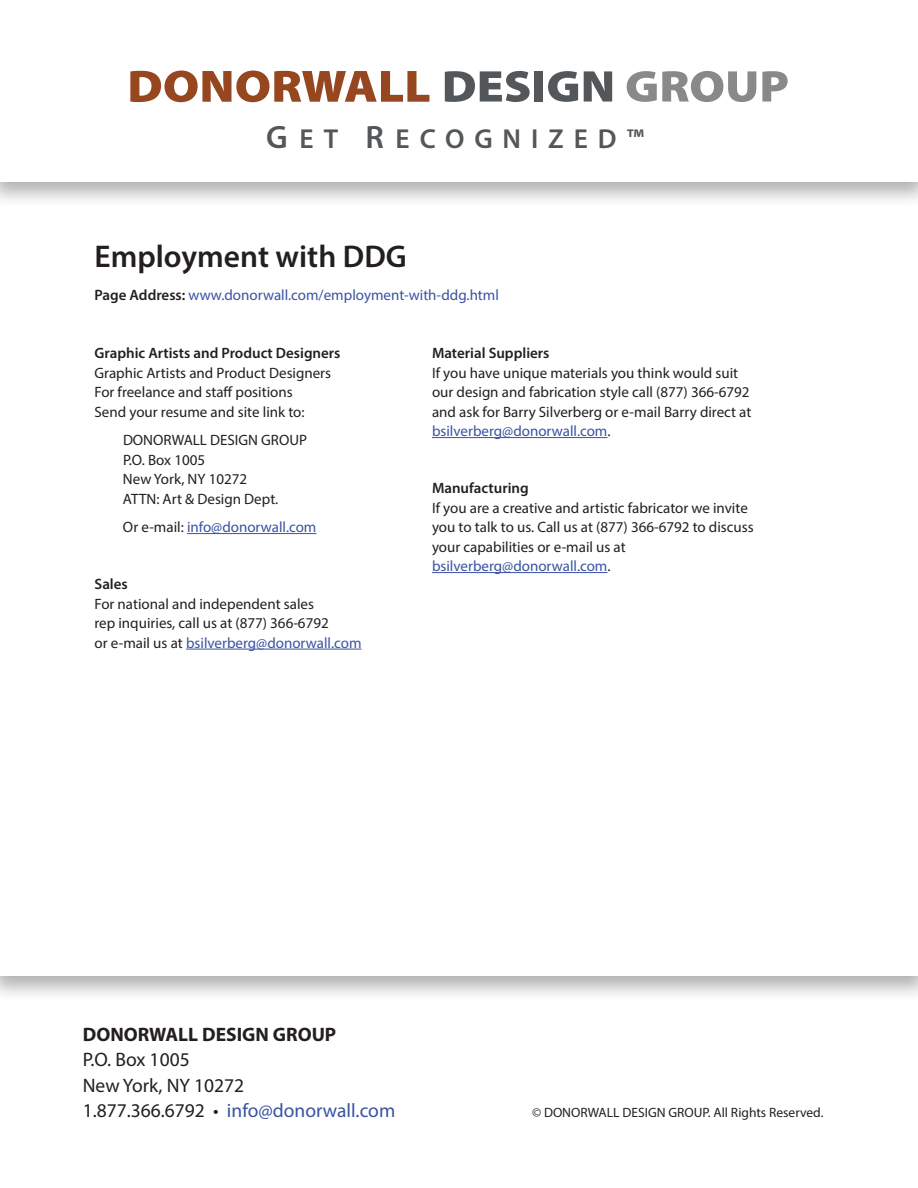
<style>
.page{position:relative;width:918px;height:1188px;background:#fff}
.page>*{position:absolute;margin:0;border:0;box-sizing:border-box;transform-origin:0 0}
.t1{font:600 31.5px "Myriad Pro";color:#231f20}
.t2{font:600 27.45px "Myriad Pro";letter-spacing:.36em;color:#545759}
.t3{font:19.5px/25.5px "Myriad Pro";color:#231f20}
.t4{font:700 19.5px "Myriad Pro";color:#231f20}
.t5{font:15px/19.5px "Myriad Pro";color:#231f20}
.t6{font:15px "Myriad Pro";color:#3853a3}
.t7{font:600 15px "Myriad Pro";color:#231f20}
.t8{font:13.5px "Myriad Pro";color:#231f20}
.s1{font-size:32.4px}
.s2{font-weight:600;color:#231f20}
.s3{color:#231f20}
.s4{color:#3853a3}
</style>
<div class="page">
<div style="left:0;top:98px;width:918px;height:110px;background:#231f20;opacity:.35"></div>
<div style="left:0;top:110px;width:918px;height:71px;background:#fff"></div>
<div style="left:0;top:892px;width:918px;height:111px;background:#231f20;opacity:.35"></div>
<div style="left:0;top:904px;width:918px;height:72px;background:#fff"></div>
<div style="left:0;top:83px;width:918px;height:47px;background:#fff"></div>
<div style="left:0;top:878px;width:918px;height:47px;background:#fff"></div>
<hr style="left:187px;top:533px;width:129px;height:1px;background:#3853a3">
<hr style="left:186px;top:649px;width:176px;height:1px;background:#3853a3">
<hr style="left:432px;top:437px;width:175px;height:1px;background:#3853a3">
<hr style="left:432px;top:572px;width:175px;height:1px;background:#3853a3">
<svg style="left:130px;top:71px;width:299px;height:31px"></svg>
<svg style="left:445px;top:71px;width:85px;height:31px"></svg>
<div style="left:534px;top:71px;width:9px;height:31px;background:#545759"></div>
<svg style="left:548px;top:71px;width:30px;height:31px"></svg>
<svg style="left:584px;top:71px;width:28px;height:31px"></svg>
<svg style="left:627px;top:71px;width:129px;height:31px"></svg>
<svg style="left:762px;top:71px;width:26px;height:31px"></svg>
<h2 class="t2" style="left:266px;top:121px;width:379px"><span class="s1">G</span>ET <span class="s1">R</span>ECOGNIZED™</h2>
<h1 class="t1" style="left:94px;top:236px;width:314px">Employment with DDG</h1>
<p class="t6" style="left:94px;top:286px;width:406px"><span class="s2">Page Address:</span> www.donorwall.com/employment-with-ddg.html</p>
<p class="t7" style="left:94px;top:343px;width:248px">Graphic Artists and Product Designers</p>
<p class="t5" style="left:94px;top:363px;width:238px">Graphic Artists and Product Designers<br>For freelance and staff positions<br>Send your resume and site link to:</p>
<p class="t5" style="left:123px;top:430px;width:186px">DONORWALL DESIGN GROUP<br>P.O. Box 1005<br>New York, NY 10272<br>ATTN: Art &amp; Design Dept.</p>
<p class="t6" style="left:123px;top:518px;width:195px"><span class="s3">Or e-mail:</span> info@donorwall.com</p>
<p class="t7" style="left:94px;top:574px;width:35px">Sales</p>
<p class="t5" style="left:94px;top:594px;width:269px">For national and independent sales<br>rep inquiries, call us at (877) 366-6792<br>or e-mail us at <span class="s4">bsilverberg@donorwall.com</span></p>
<p class="t7" style="left:432px;top:343px;width:119px">Material Suppliers</p>
<p class="t5" style="left:432px;top:363px;width:321px">If you have unique materials you think would suit our design and fabrication style call (877) 366-6792 and ask for Barry Silverberg or e-mail Barry direct at <span class="s4">bsilverberg@donorwall.com</span>.</p>
<p class="t7" style="left:432px;top:478px;width:98px">Manufacturing</p>
<p class="t5" style="left:432px;top:498px;width:323px">If you are a creative and artistic fabricator we invite you to talk to us. Call us at (877) 366-6792 to discuss your capabilities or e-mail us at <span class="s4">bsilverberg@donorwall.com</span>.</p>
<h3 class="t4" style="left:83px;top:1021px;width:255px">DONORWALL DESIGN GROUP</h3>
<h3 class="t3" style="left:83px;top:1047px;width:314px">P.O. Box 1005<br>New York, NY 10272<br>1.877.366.6792 • <span class="s4">info@donorwall.com</span></h3>
<p class="t8" style="left:532px;top:1104px;width:293px">© DONORWALL DESIGN GROUP. All Rights Reserved.</p>
</div>
